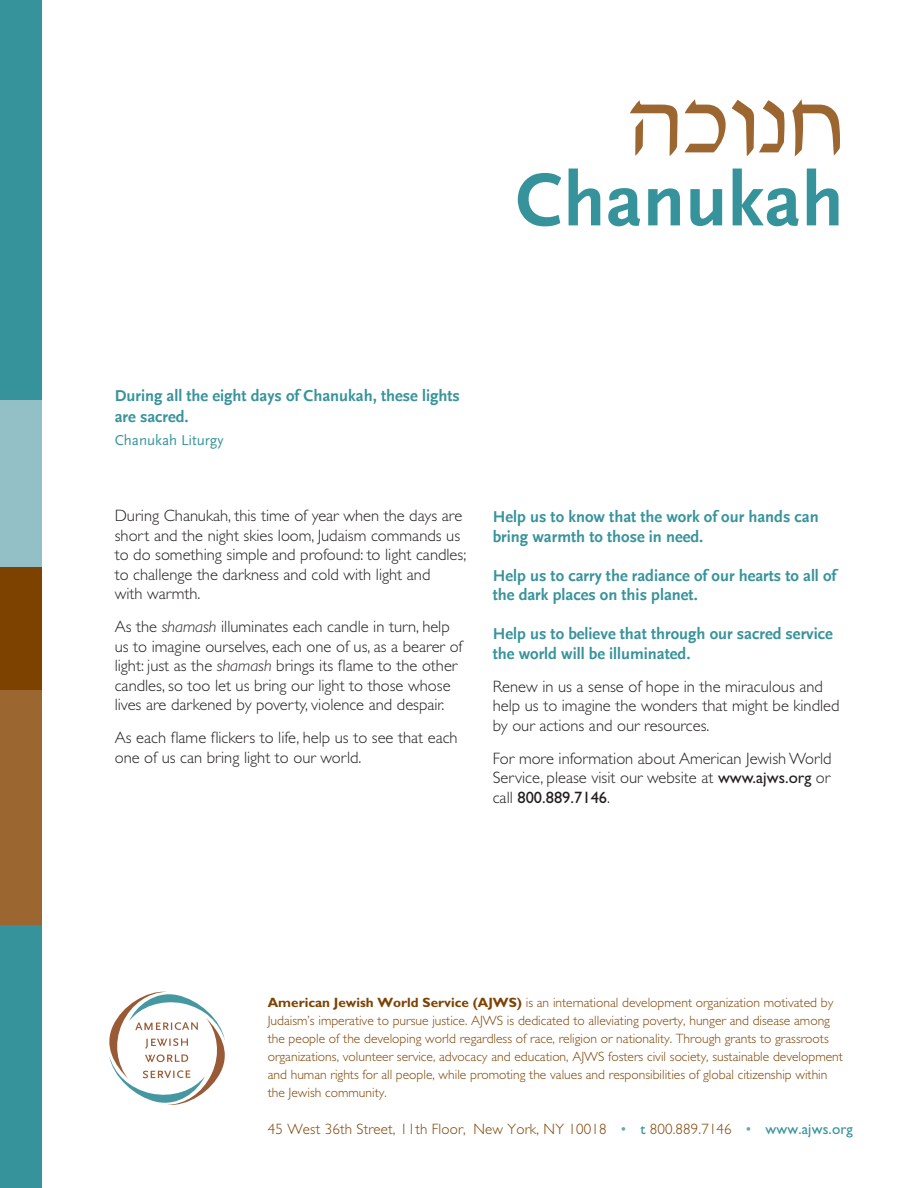
<style>
.page{position:relative;width:918px;height:1188px;background:#fff}
.page>*{position:absolute;margin:0;border:0;box-sizing:border-box;transform-origin:0 0}
.t1{font:99px "David";color:#9c6631}
.t2{font:700 78px "Scala Sans";color:#37939b}
.t3{font:300 16.5px/19.5px "Gill Sans Std";color:#231f20}
.t4{font:700 16.5px/19.5px "Scala Sans";color:#37939b}
.t5{font:300 15px "Gill Sans Std";letter-spacing:.01em;color:#7e4200}
.t6{font:15px "Scala Sans";color:#37939b}
.t7{font:300 13.5px/18px "Gill Sans Std";color:#7e4200}
.s1{font-style:italic}
.s2{font-weight:400}
.s3{font-weight:700}
.s4{color:#67a9b0}
.s5{font-weight:400;color:#37939b}
</style>
<div class="page">
<svg style="left:109px;top:992px;width:116px;height:113px"></svg>
<div style="left:0;top:554px;width:42px;height:190px;background:#7e4200"></div>
<div style="left:0;top:0;width:42px;height:415px;background:#37939b"></div>
<div style="left:0;top:400px;width:42px;height:167px;background:#93c0c6"></div>
<div style="left:0;top:914px;width:42px;height:274px;background:#37939b"></div>
<div style="left:0;top:690px;width:42px;height:235px;background:#9c6631"></div>
<p class="t1" style="left:627px;top:80px;width:218px">חנ וכה</p>
<p class="t2" style="left:516px;top:156px;width:329px">Chanukah</p>
<p class="t4" style="left:115px;top:385px;width:347px;line-height:21px">During all the eight days of Chanukah, these lights are sacred.</p>
<p class="t6" style="left:115px;top:432px;width:110px">Chanukah Liturgy</p>
<p class="t3" style="left:115px;top:506px;width:353px">During Chanukah, this time of year when the days are short and the night skies loom, Judaism commands us to do something simple and profound: to light candles; to challenge the darkness and cold with light and<br>with warmth.</p>
<p class="t3" style="left:115px;top:617px;width:349px">As the <span class="s1">shamash</span> illuminates each candle in turn, help us to imagine ourselves, each one of us, as a bearer of light: just as the <span class="s1">shamash</span> brings its flame to the other candles, so too let us bring our light to those whose lives are darkened by poverty, violence and despair.</p>
<p class="t3" style="left:115px;top:728px;width:344px">As each flame flickers to life, help us to see that each one of us can bring light to our world.</p>
<p class="t4" style="left:493px;top:507px;width:327px">Help us to know that the work of our hands can bring warmth to those in need.</p>
<p class="t4" style="left:493px;top:566px;width:345px">Help us to carry the radiance of our hearts to all of the dark places on this planet.</p>
<p class="t4" style="left:493px;top:624px;width:342px">Help us to believe that through our sacred service the world will be illuminated.</p>
<p class="t3" style="left:493px;top:676px;width:348px">Renew in us a sense of hope in the miraculous and help us to imagine the wonders that might be kindled by our actions and our resources.</p>
<p class="t3" style="left:493px;top:748px;width:340px;text-align:justify">For more information about American Jewish World Service, please visit our website at <span class="s2">www.ajws.org</span> or call <span class="s2">800.889.7146</span>.</p>
<p class="t7" style="left:268px;top:994px;width:577px"><span class="s3">American Jewish World Service (AJWS)</span> is an international development organization motivated by Judaism’s imperative to pursue justice. AJWS is dedicated to alleviating poverty, hunger and disease among the people of the developing world regardless of race, religion or nationality. Through grants to grassroots organizations, volunteer service, advocacy and education, AJWS fosters civil society, sustainable development and human rights for all people, while promoting the values and responsibilities of global citizenship within the Jewish community.</p>
<p class="t5" style="left:268px;top:1121px;width:587px">45 West 36th Street, 11th Floor, New York, NY 10018 <span class="s4">•</span> <span class="s5">t</span> 800.889.7146 <span class="s4">•</span> <span class="s5">www.ajws.org</span></p>
</div>
